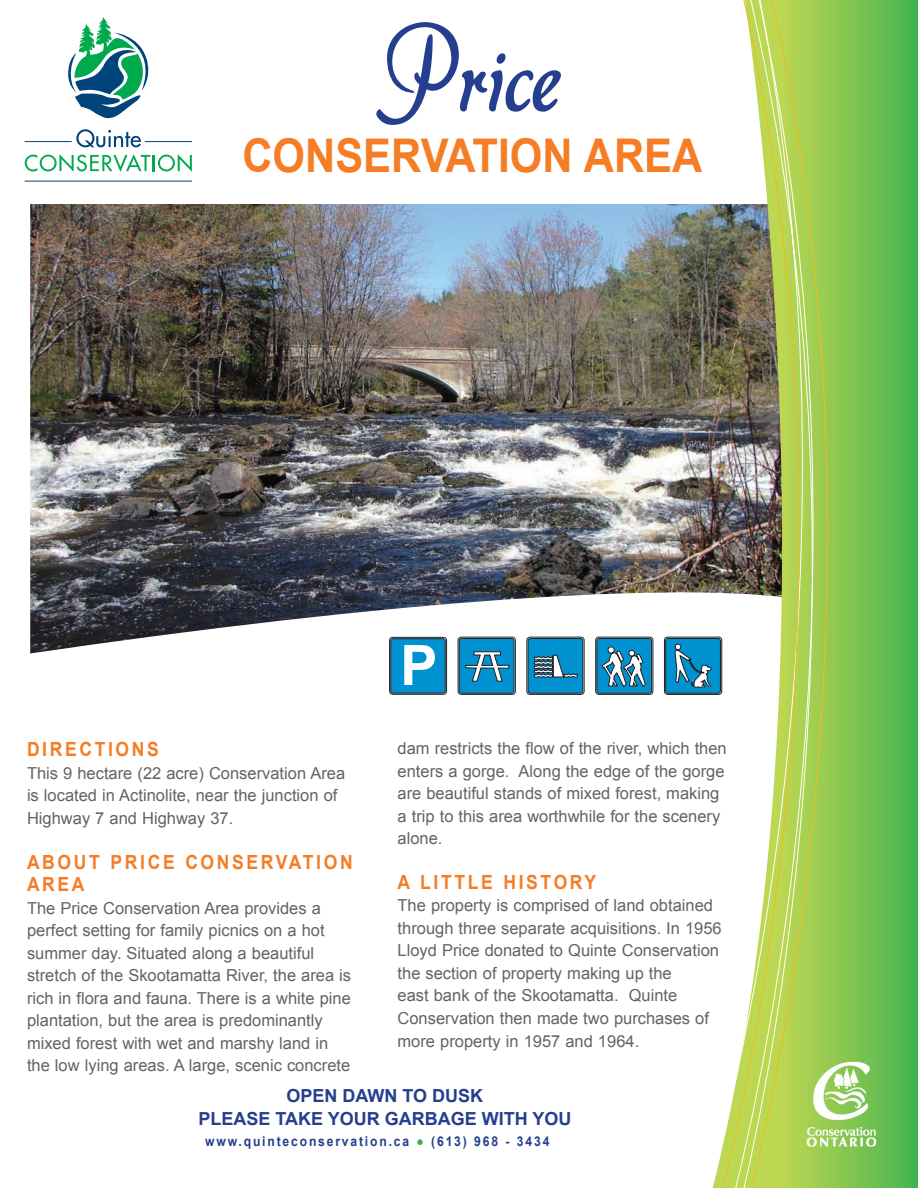
<style>
.page{position:relative;width:918px;height:1188px;background:#fff}
.page>*{position:absolute;margin:0;border:0;box-sizing:border-box;transform-origin:0 0}
.t1{font:103.5px "aka Dora";color:#253f8e;scale:.9 1}
.t2{font:700 55.8px "Arial";color:#fff}
.t3{font:700 46.5px "Arial";color:#f47d25;scale:.9 1}
.t4{font:700 19.5px/22.5px "Arial";letter-spacing:.15em;color:#f47d25;scale:.9 1}
.t5{font:700 18px "Arial";color:#253f8e}
.t6{font:16.5px/22.5px "Arial";color:#636366}
.t7{font:700 13.5px "Arial";letter-spacing:.15em;color:#253f8e;scale:.9 1}
.s1{color:#40ae49}
</style>
<div class="page">
<img style="left:30px;top:204px;width:665px;height:377px">
<svg style="left:30px;top:581px;width:665px;height:114px"></svg>
<svg style="left:831px;top:0;width:87px;height:1188px;background:#6abe50"></svg>
<img style="left:695px;top:204px;width:12px;height:433px">
<img style="left:707px;top:0;width:124px;height:1188px">
<img style="left:799px;top:1054px;width:85px;height:109px">
<div style="left:527px;top:637px;width:57px;height:57px;border:1px solid #231f20;border-radius:3px"></div>
<div style="left:528px;top:638px;width:55px;height:55px;background:#0091d1;border-radius:2px"></div>
<div style="left:528px;top:638px;width:55px;height:55px;border:1px solid #231f20;border-radius:2px"></div>
<svg style="left:534px;top:655px;width:43px;height:22px"></svg>
<div style="left:458px;top:637px;width:57px;height:57px;border:1px solid #231f20;border-radius:3px"></div>
<div style="left:459px;top:638px;width:55px;height:55px;background:#0091d1;border-radius:2px"></div>
<div style="left:459px;top:638px;width:55px;height:55px;border:1px solid #231f20;border-radius:2px"></div>
<svg style="left:466px;top:652px;width:43px;height:29px"></svg>
<div style="left:664px;top:637px;width:58px;height:58px;border:1px solid #231f20;border-radius:3px"></div>
<div style="left:666px;top:638px;width:54px;height:55px;background:#0091d1;border-radius:2px"></div>
<div style="left:666px;top:638px;width:55px;height:55px;border:1px solid #231f20;border-radius:2px"></div>
<svg style="left:675px;top:644px;width:36px;height:44px"></svg>
<div style="left:596px;top:637px;width:57px;height:57px;border:1px solid #231f20;border-radius:3px"></div>
<div style="left:597px;top:638px;width:55px;height:55px;background:#0091d1;border-radius:2px"></div>
<div style="left:597px;top:638px;width:55px;height:55px;border:1px solid #231f20;border-radius:2px"></div>
<svg style="left:602px;top:647px;width:44px;height:40px"></svg>
<div style="left:389px;top:637px;width:58px;height:57px;border:1px solid #231f20;border-radius:3px"></div>
<div style="left:391px;top:639px;width:54px;height:54px;background:#0091d1;border-radius:2px"></div>
<div style="left:391px;top:639px;width:54px;height:54px;border:1px solid #231f20;border-radius:2px"></div>
<svg style="left:76px;top:129px;width:65px;height:18px"></svg>
<svg style="left:25px;top:154px;width:167px;height:18px"></svg>
<hr style="left:145px;top:141px;width:47px;height:1px;background:#00447b">
<hr style="left:25px;top:141px;width:47px;height:1px;background:#00447b">
<hr style="left:25px;top:181px;width:167px;height:1px;background:#00447b">
<svg style="left:68px;top:17px;width:81px;height:102px"></svg>
<h1 class="t1" style="left:386px;top:5px;width:197px">Price</h1>
<h3 class="t3" style="left:242px;top:125px;width:513px">CONSERVATION AREA</h3>
<p class="t4" style="left:27px;top:739px;width:148px">DIRECTIONS</p>
<p class="t6" style="left:27px;top:762px;width:320px">This 9 hectare (22 acre) Conservation Area is located in Actinolite, near the junction of<br>Highway 7 and Highway 37.</p>
<p class="t4" style="left:27px;top:851px;width:363px">ABOUT PRICE CONSERVATION<br>AREA</p>
<p class="t6" style="left:27px;top:897px;width:326px">The Price Conservation Area provides a perfect setting for family picnics on a hot summer day. Situated along a beautiful stretch of the Skootamatta River, the area is rich in flora and fauna. There is a white pine plantation, but the area is predominantly mixed forest with wet and marshy land in the low lying areas. A large, scenic concrete</p>
<h2 class="t2" style="left:400px;top:629px;width:39px">P</h2>
<p class="t6" style="left:398px;top:737px;width:331px">dam restricts the flow of the river, which then enters a gorge. Along the edge of the gorge are beautiful stands of mixed forest, making a trip to this area worthwhile for the scenery alone.</p>
<p class="t4" style="left:398px;top:871px;width:222px">A LITTLE HISTORY</p>
<p class="t6" style="left:398px;top:895px;width:326px">The property is comprised of land obtained through three separate acquisitions. In 1956<br>Lloyd Price donated to Quinte Conservation the section of property making up the<br>east bank of the Skootamatta. Quinte Conservation then made two purchases of more property in 1957 and 1964.</p>
<p class="t5" style="left:287px;top:1084px;width:27px">OPEN</p>
<p class="t5" style="left:343px;top:1084px;width:142px">DAWN TO DUSK</p>
<p class="t5" style="left:198px;top:1106px;width:25px">PLEASE</p>
<p class="t5" style="left:275px;top:1106px;width:67px">TAKEYOUR</p>
<p class="t5" style="left:385px;top:1106px;width:28px">GARBA</p>
<p class="t5" style="left:451px;top:1106px;width:58px">GE WITH</p>
<p class="t5" style="left:532px;top:1106px;width:14px">YOU</p>
<p class="t7" style="left:205px;top:1132px;width:384px">WWW.QUINTECONSERVATION.CA <span class="s1">●</span> (613) 968 - 3434</p>
</div>
